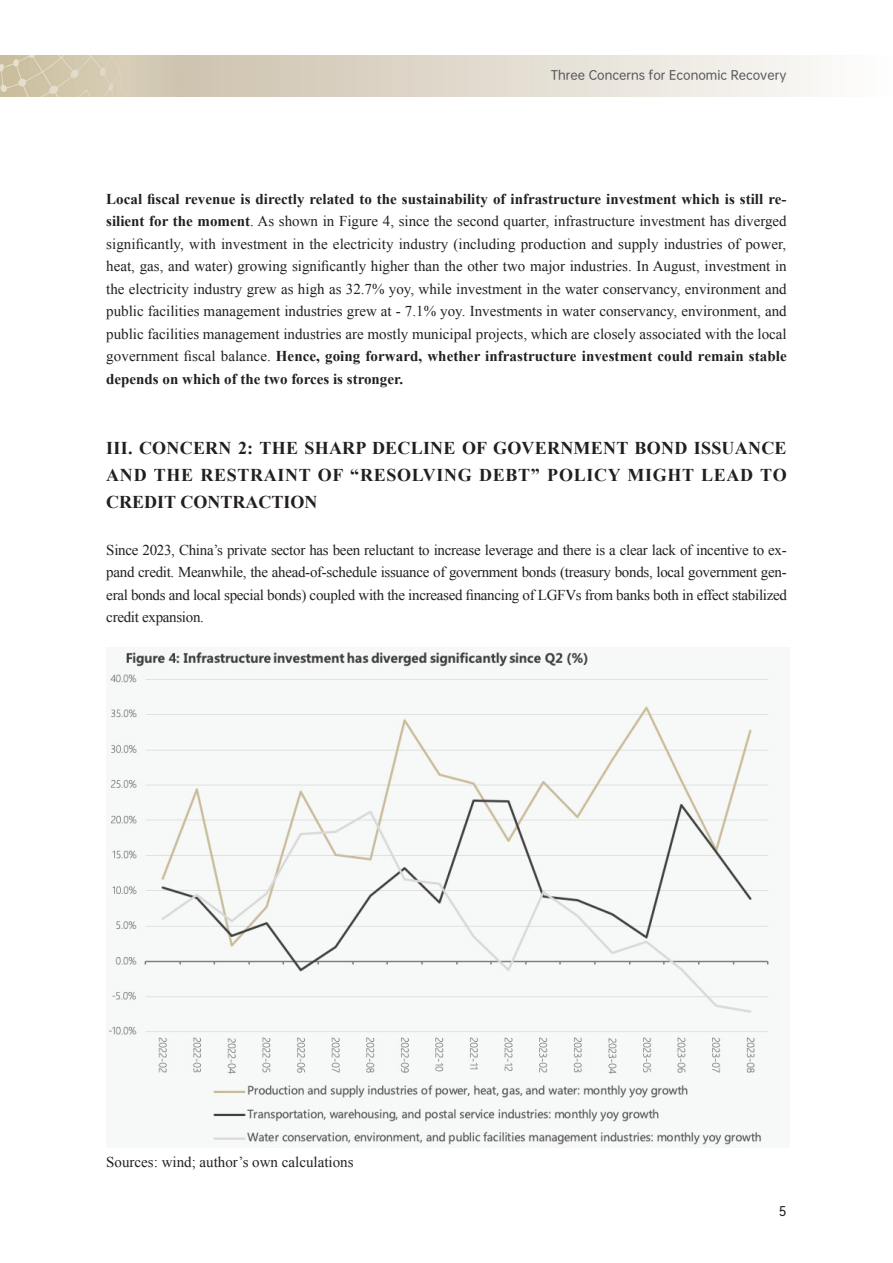
<style>
.page{position:relative;width:893px;height:1263px;background:#fff}
.page>*{position:absolute;margin:0;border:0;box-sizing:border-box;transform-origin:0 0}
.t1{font:700 18px/27px "Times New Roman";letter-spacing:.04em;color:#231f20;text-align:justify}
.t2{font:15px/22.5px "Times New Roman";color:#231f20;text-align:justify}
.t3{font:13.5px "Harmony OS Sans SC";color:#231f20}
.t4{font:12px "OPPO Sans M";color:#57585a}
.s1{font-weight:700}
</style>
<div class="page">
<svg style="left:207px;top:56px;width:610px;height:41px;background:#e3ddd2"></svg>
<img style="left:0;top:56px;width:207px;height:41px">
<img style="left:106px;top:652px;width:663px;height:493px">
<p class="t4" style="left:551px;top:65px;width:237px">Three Concerns for Economic Recovery</p>
<p class="t2" style="left:106px;top:187px;width:682px"><span class="s1">Local fiscal revenue is directly related to the sustainability of infrastructure investment which is still re&shy;silient for the moment</span>. As shown in Figure 4, since the second quarter, infrastructure investment has diverged significantly, with investment in the electricity industry (including production and supply industries of power, heat, gas, and water) growing significantly higher than the other two major industries. In August, investment in the electricity industry grew as high as 32.7% yoy, while investment in the water conservancy, environment and public facilities management industries grew at - 7.1% yoy. Investments in water conservancy, environment, and public facilities management industries are mostly municipal projects, which are closely associated with the local government fiscal balance. <span class="s1">Hence, going forward, whether infrastructure investment could remain stable depends on which of the two forces is stronger.</span></p>
<p class="t1" style="left:106px;top:434px;width:682px">III. CONCERN 2: THE SHARP DECLINE OF GOVERNMENT BOND ISSUANCE AND THE RESTRAINT OF “RESOLVING DEBT” POLICY MIGHT LEAD TO CREDIT CONTRACTION</p>
<p class="t2" style="left:106px;top:538px;width:682px">Since 2023, China’s private sector has been reluctant to increase leverage and there is a clear lack of incentive to ex&shy;pand credit. Meanwhile, the ahead-of-schedule issuance of government bonds (treasury bonds, local government gen&shy;eral bonds and local special bonds) coupled with the increased financing of LGFVs from banks both in effect stabilized credit expansion.</p>
<p class="t2" style="left:106px;top:1150px;width:249px">Sources: wind; author’s own calculations</p>
<p class="t3" style="left:779px;top:1202px;width:9px">5</p>
</div>
